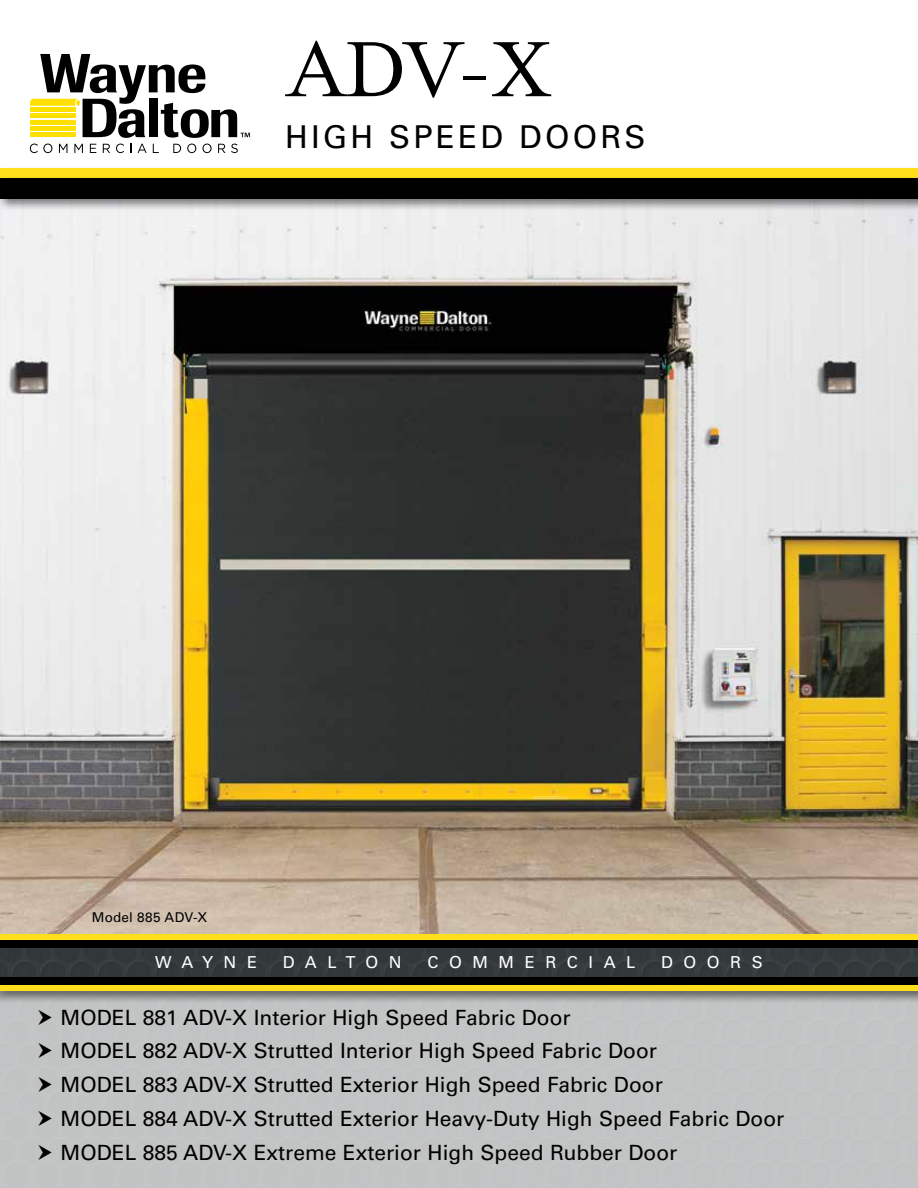
<style>
.page{position:relative;width:918px;height:1188px;background:#fff}
.page>*{position:absolute;margin:0;border:0;box-sizing:border-box;transform-origin:0 0}
.t1{font:90px "Mrs Eaves OT";color:#000}
.t2{font:31.5px "Univers LT Std";letter-spacing:.1em;color:#000}
.t3{font:21px/33.8px "Univers LT Std";color:#000}
.t4{font:16.5px "Univers LT Std";letter-spacing:.64em;color:#fff}
.t5{font:13.5px "Univers LT Std";letter-spacing:.015em;color:#000}
</style>
<div class="page">
<img style="left:0;top:212px;width:918px;height:722px">
<div style="left:0;top:165px;width:918px;height:27px;background:#fbfbfb"></div>
<div style="left:0;top:168px;width:918px;height:11px;background:#ffdf1b"></div>
<div style="left:0;top:175px;width:918px;height:37px;background:#000;opacity:.5"></div>
<div style="left:0;top:179px;width:918px;height:20px;background:#000"></div>
<div style="left:0;top:940px;width:918px;height:45px;background:#000"></div>
<div style="left:0;top:948px;width:918px;height:28px;background:#33393b"></div>
<div style="left:0;top:934px;width:918px;height:6px;background:#ffdf1b"></div>
<div style="left:0;top:982px;width:918px;height:22px;background:#000;opacity:.6"></div>
<div style="left:0;top:985px;width:918px;height:6px;background:#ffdf1b"></div>
<svg style="left:30px;top:54px;width:220px;height:84px"></svg>
<svg style="left:30px;top:144px;width:22px;height:9px"></svg>
<svg style="left:59px;top:144px;width:8px;height:9px"></svg>
<svg style="left:74px;top:144px;width:9px;height:9px"></svg>
<svg style="left:90px;top:144px;width:6px;height:9px"></svg>
<svg style="left:103px;top:144px;width:7px;height:9px"></svg>
<svg style="left:116px;top:144px;width:8px;height:9px"></svg>
<svg style="left:138px;top:144px;width:9px;height:9px"></svg>
<svg style="left:153px;top:144px;width:6px;height:9px"></svg>
<svg style="left:173px;top:144px;width:8px;height:9px"></svg>
<svg style="left:187px;top:144px;width:9px;height:9px"></svg>
<svg style="left:202px;top:144px;width:10px;height:9px"></svg>
<svg style="left:218px;top:144px;width:7px;height:9px"></svg>
<svg style="left:231px;top:144px;width:7px;height:9px"></svg>
<svg style="left:38px;top:1009px;width:14px;height:16px"></svg>
<svg style="left:38px;top:1043px;width:14px;height:15px"></svg>
<svg style="left:38px;top:1077px;width:14px;height:15px"></svg>
<svg style="left:38px;top:1110px;width:14px;height:16px"></svg>
<svg style="left:38px;top:1144px;width:14px;height:16px"></svg>
<h1 class="t1" style="left:289px;top:21px;width:263px">ADV-X</h1>
<h2 class="t2" style="left:285px;top:118px;width:362px">HIGH SPEED DOORS</h2>
<p class="t5" style="left:92px;top:910px;width:117px">Model 885 ADV-X</p>
<p class="t4" style="left:155px;top:952px;width:104px">WAYNE</p>
<p class="t4" style="left:283px;top:952px;width:120px">DALTON</p>
<p class="t4" style="left:428px;top:952px;width:209px">COMMERCIAL</p>
<p class="t4" style="left:661px;top:952px;width:103px">DOORS</p>
<p class="t3" style="left:61px;top:1000px;width:725px">MODEL 881 ADV-X Interior High Speed Fabric Door<br>MODEL 882 ADV-X Strutted Interior High Speed Fabric Door<br>MODEL 883 ADV-X Strutted Exterior High Speed Fabric Door<br>MODEL 884 ADV-X Strutted Exterior Heavy-Duty High Speed Fabric Door MODEL 885 ADV-X Extreme Exterior High Speed Rubber Door</p>
</div>
